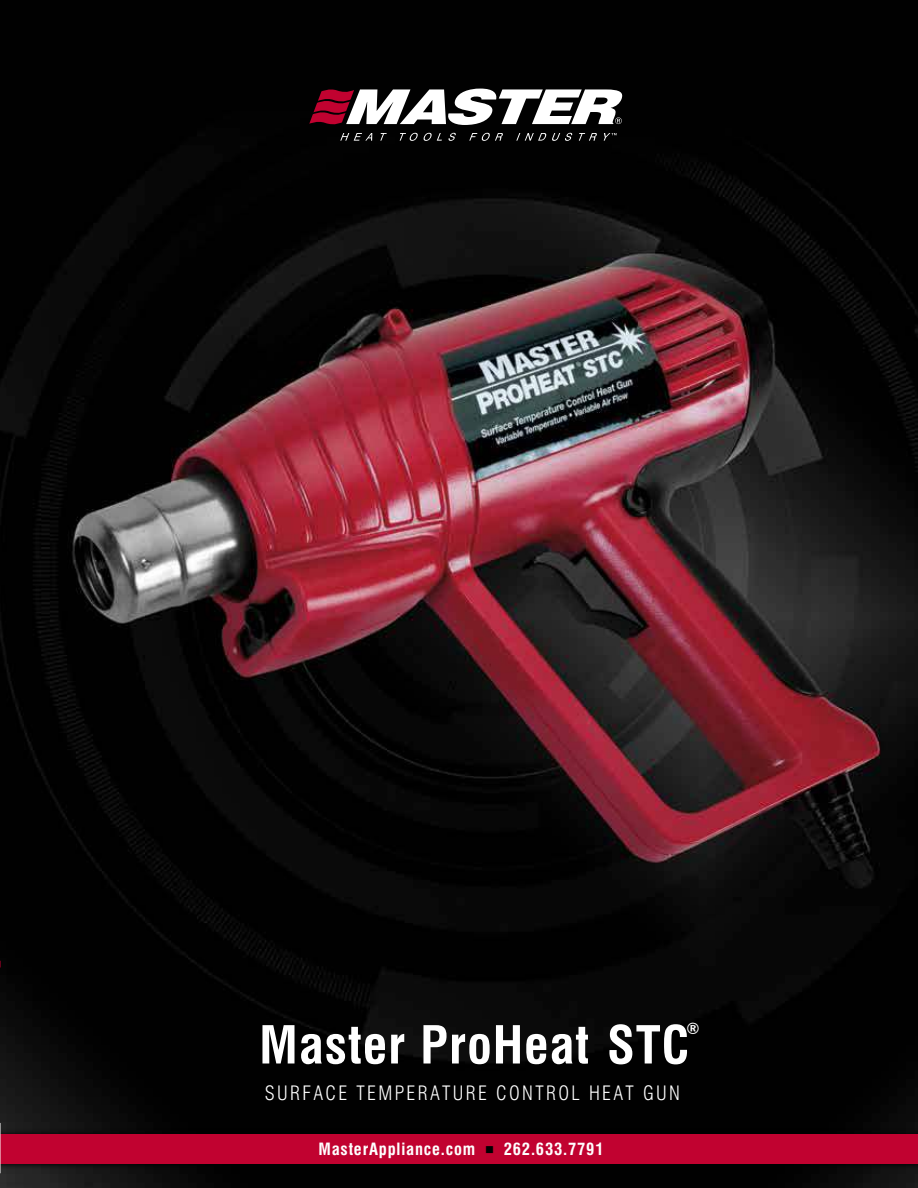
<style>
.page{position:relative;width:918px;height:1188px;background:#fff}
.page>*{position:absolute;margin:0;border:0;box-sizing:border-box;transform-origin:0 0}
.t1{font:700 condensed 51px "Swiss 721 BT";letter-spacing:.02em;color:#fff}
.t2{font:300 condensed 19.5px "Swiss 721 BT";letter-spacing:.12em;color:#fff}
.t3{font:700 condensed 16.5px "Swiss 721 BT";letter-spacing:.05em;color:#fff}
.t4{font:700 condensed 15.75px "Swiss 721 BT";color:#fff}
.s1{color:#000}
</style>
<div class="page">
<img style="left:0;top:0;width:918px;height:1188px">
<div style="left:0;top:1128px;width:918px;height:42px;background:#000"></div>
<div style="left:0;top:1134px;width:918px;height:30px;background:#c10230"></div>
<svg style="left:340px;top:133px;width:32px;height:8px"></svg>
<svg style="left:380px;top:133px;width:7px;height:8px"></svg>
<svg style="left:400px;top:133px;width:42px;height:8px"></svg>
<svg style="left:448px;top:133px;width:8px;height:8px"></svg>
<svg style="left:469px;top:133px;width:34px;height:8px"></svg>
<svg style="left:516px;top:133px;width:57px;height:8px"></svg>
<svg style="left:579px;top:133px;width:18px;height:8px"></svg>
<svg style="left:604px;top:133px;width:13px;height:8px"></svg>
<svg style="left:309px;top:88px;width:315px;height:38px"></svg>
<h1 class="t1" style="left:259px;top:1024px;width:432px">Master ProHeat STC</h1>
<p class="t4" style="left:686px;top:1021px;width:15px">®</p>
<p class="t2" style="left:265px;top:1085px;width:417px">SURFACE TEMPERATURE CONTROL HEAT GUN</p>
<p class="t3" style="left:318px;top:1142px;width:287px">MasterAppliance.com <span class="s1">■</span> 262.633.7791</p>
</div>
